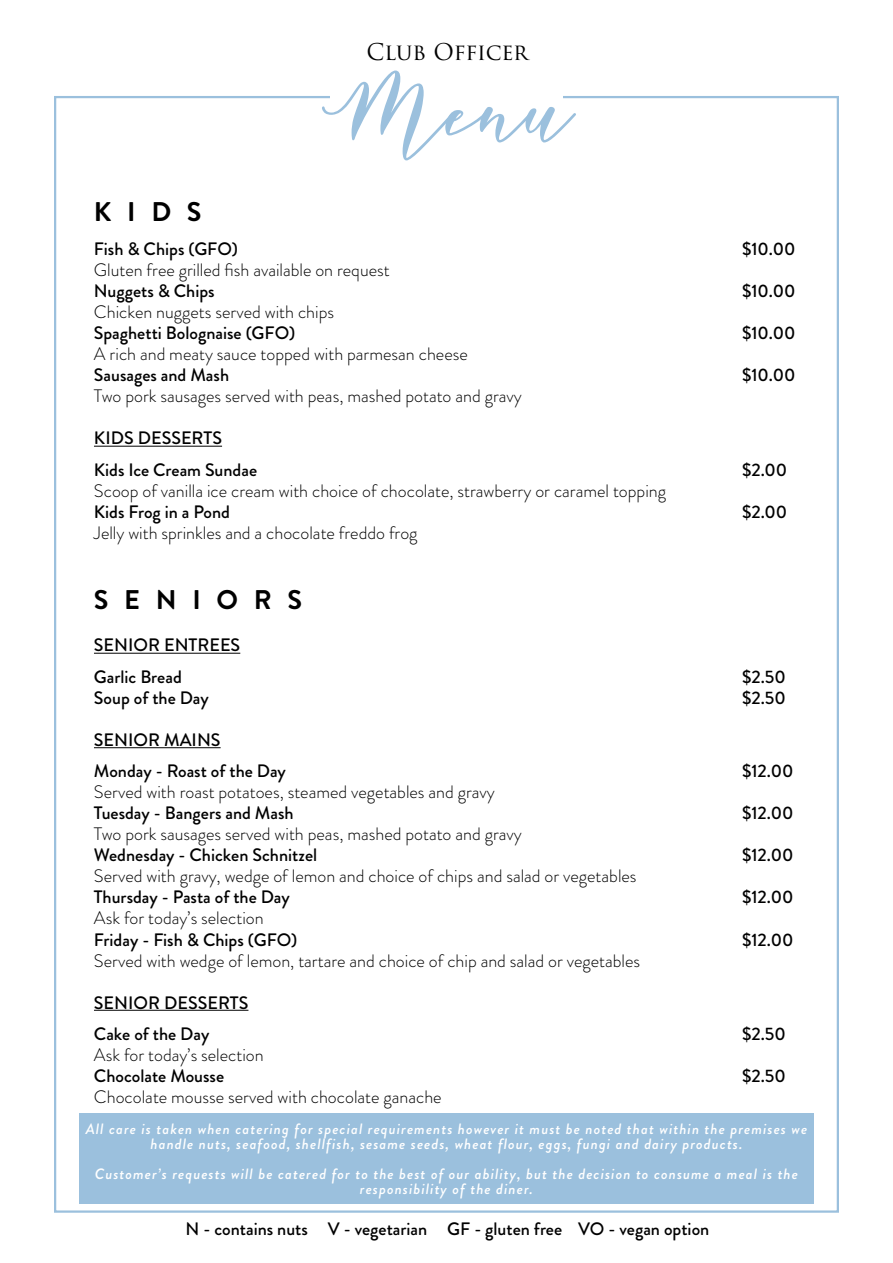
<style>
.page{position:relative;width:893px;height:1263px;background:#fff}
.page>*{position:absolute;margin:0;border:0;box-sizing:border-box;transform-origin:0 0}
.t1{font:66px "Wisdom Script";color:#9bc0dd}
.t2{font:700 27px "Brandon Grotesque";letter-spacing:.58em;color:#000}
.t3{font:22.5px "Trajan Pro 3";letter-spacing:-.01em;color:#000}
.t4{font:300 18px "Brandon Grotesque";color:#000}
.t5{font:500 18px/31.5px "Brandon Grotesque";color:#000}
.t6{font:italic 500 15px/15px "Brandon Grotesque";letter-spacing:.07em;color:#fff;text-align:center}
</style>
<div class="page">
<hr style="left:94px;top:446px;width:128px;height:1px;background:#000">
<hr style="left:94px;top:653px;width:146px;height:1px;background:#000">
<hr style="left:94px;top:747px;width:127px;height:1px;background:#000">
<hr style="left:94px;top:1010px;width:154px;height:1px;background:#000">
<div style="left:79px;top:1113px;width:735px;height:91px;background:#9bc0dd"></div>
<p class="t3" style="left:367px;top:37px;width:163px">CLUB OFFICER</p>
<h1 class="t1" style="left:322px;top:72px;width:253px">Menu</h1>
<h2 class="t2" style="left:94px;top:193px;width:109px">KIDS</h2>
<p class="t5" style="left:94px;top:234px;width:146px">Fish &amp; Chips (GFO)</p>
<p class="t5" style="left:742px;top:234px;width:55px">$10.00</p>
<p class="t4" style="left:94px;top:258px;width:297px">Gluten free grilled fish available on request</p>
<p class="t5" style="left:94px;top:276px;width:122px">Nuggets &amp; Chips</p>
<p class="t5" style="left:742px;top:276px;width:55px">$10.00</p>
<p class="t4" style="left:94px;top:300px;width:242px">Chicken nuggets served with chips</p>
<p class="t5" style="left:94px;top:318px;width:203px">Spaghetti Bolognaise (GFO)</p>
<p class="t5" style="left:742px;top:318px;width:55px">$10.00</p>
<p class="t4" style="left:94px;top:342px;width:375px">A rich and meaty sauce topped with parmesan cheese</p>
<p class="t5" style="left:94px;top:360px;width:137px">Sausages and Mash</p>
<p class="t5" style="left:742px;top:360px;width:55px">$10.00</p>
<p class="t4" style="left:94px;top:384px;width:429px">Two pork sausages served with peas, mashed potato and gravy</p>
<p class="t5" style="left:94px;top:423px;width:165px">KIDS DESSERTS<br>Kids Ice Cream Sundae</p>
<p class="t5" style="left:742px;top:454px;width:47px">$2.00</p>
<p class="t4" style="left:94px;top:478px;width:574px">Scoop of vanilla ice cream with choice of chocolate, strawberry or caramel topping</p>
<p class="t5" style="left:94px;top:496px;width:138px">Kids Frog in a Pond</p>
<p class="t5" style="left:742px;top:496px;width:47px">$2.00</p>
<p class="t4" style="left:94px;top:520px;width:325px">Jelly with sprinkles and a chocolate freddo frog</p>
<h2 class="t2" style="left:94px;top:581px;width:210px">SENIORS</h2>
<p class="t5" style="left:94px;top:630px;width:148px">SENIOR ENTREES<br>Garlic Bread</p>
<p class="t5" style="left:742px;top:661px;width:45px">$2.50</p>
<p class="t5" style="left:94px;top:682px;width:116px">Soup of the Day</p>
<p class="t5" style="left:742px;top:682px;width:45px">$2.50</p>
<p class="t5" style="left:94px;top:724px;width:193px">SENIOR MAINS<br>Monday - Roast of the Day</p>
<p class="t5" style="left:742px;top:756px;width:53px">$12.00</p>
<p class="t4" style="left:94px;top:780px;width:402px">Served with roast potatoes, steamed vegetables and gravy</p>
<p class="t5" style="left:94px;top:798px;width:201px">Tuesday - Bangers and Mash</p>
<p class="t5" style="left:742px;top:798px;width:53px">$12.00</p>
<p class="t4" style="left:94px;top:822px;width:429px">Two pork sausages served with peas, mashed potato and gravy</p>
<p class="t5" style="left:94px;top:840px;width:225px">Wednesday - Chicken Schnitzel</p>
<p class="t5" style="left:742px;top:840px;width:53px">$12.00</p>
<p class="t4" style="left:94px;top:864px;width:544px">Served with gravy, wedge of lemon and choice of chips and salad or vegetables</p>
<p class="t5" style="left:94px;top:882px;width:197px">Thursday - Pasta of the Day</p>
<p class="t5" style="left:742px;top:882px;width:53px">$12.00</p>
<p class="t4" style="left:94px;top:906px;width:171px">Ask for today’s selection</p>
<p class="t5" style="left:94px;top:924px;width:205px">Friday - Fish &amp; Chips (GFO)</p>
<p class="t5" style="left:742px;top:924px;width:53px">$12.00</p>
<p class="t4" style="left:94px;top:948px;width:548px">Served with wedge of lemon, tartare and choice of chip and salad or vegetables</p>
<p class="t5" style="left:94px;top:987px;width:156px">SENIOR DESSERTS<br>Cake of the Day</p>
<p class="t5" style="left:742px;top:1018px;width:45px">$2.50</p>
<p class="t4" style="left:94px;top:1042px;width:171px">Ask for today’s selection</p>
<p class="t5" style="left:94px;top:1060px;width:132px">Chocolate Mousse</p>
<p class="t5" style="left:742px;top:1060px;width:45px">$2.50</p>
<p class="t4" style="left:94px;top:1084px;width:349px">Chocolate mousse served with chocolate ganache</p>
<p class="t6" style="left:86px;top:1122px;width:723px">All care is taken when catering for special requirements however it must be noted that within the premises we handle nuts, seafood, shellfish, sesame seeds, wheat flour, eggs, fungi and dairy products.</p>
<p class="t6" style="left:95px;top:1167px;width:704px">Customer’s requests will be catered for to the best of our ability, but the decision to consume a meal is the responsibility of the diner.</p>
<p class="t5" style="left:186px;top:1213px;width:525px">N - contains nuts V - vegetarian GF - gluten free VO - vegan option</p>
</div>
